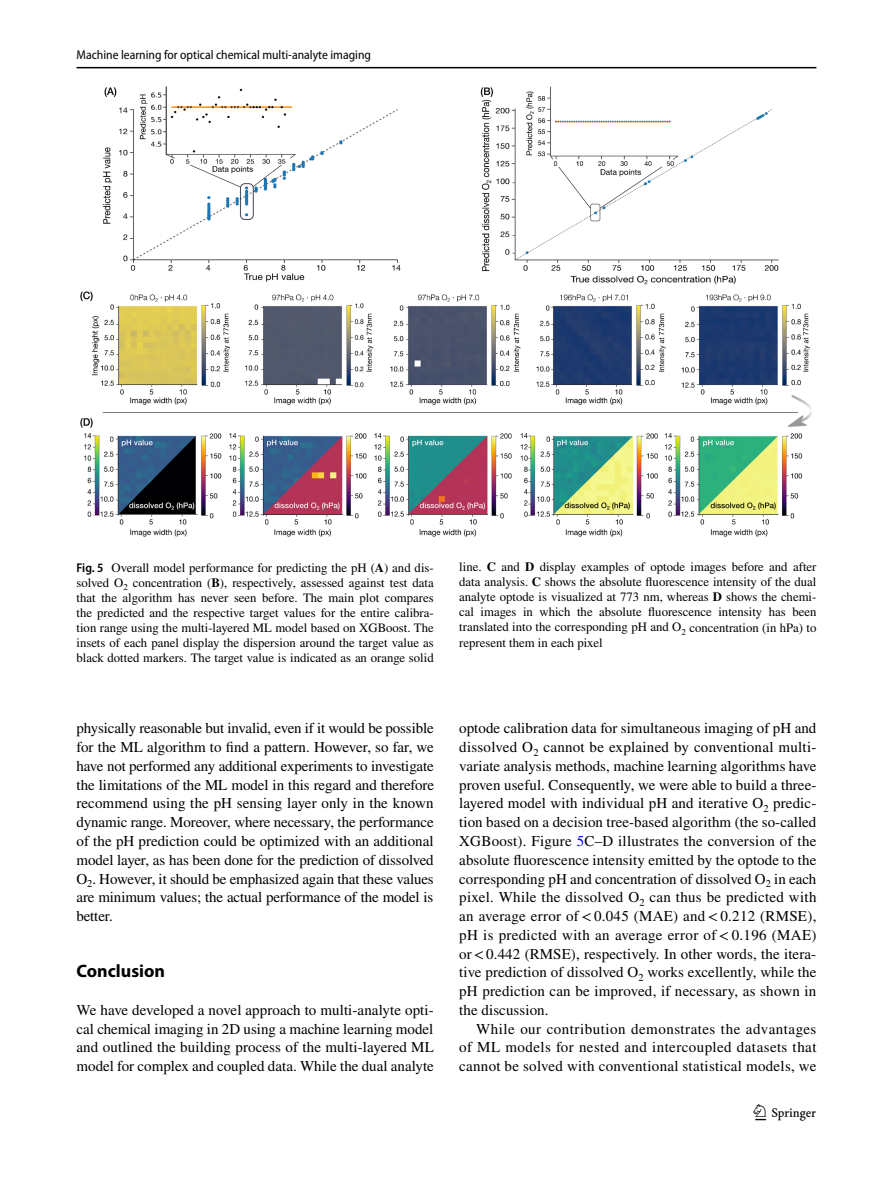
<style>
.page{position:relative;width:893px;height:1187px;background:#fff}
.page>*{position:absolute;margin:0;border:0;box-sizing:border-box;transform-origin:0 0}
.t1{font:22.5px "Springnew Regular 3";color:#000}
.t2{font:700 18px "Myriad Pro";color:#000}
.t3{font:15px/18.8px "STIX";color:#000;text-align:justify}
.t4{font:12.75px/15px "STIX";color:#000;text-align:justify}
.t5{font:semi-condensed 12.75px "Myriad Pro";color:#000}
.s1{font-family:"Myriad Pro";font-weight:600;font-stretch:semi-condensed}
.s2{font-weight:700}
.s3{color:#00f}
</style>
<div class="page">
<hr style="left:77px;top:67px;width:739px;height:1px;background:#000">
<img style="left:81px;top:87px;width:731px;height:449px">
<p class="t5" style="left:77px;top:48px;width:296px">Machine learning for optical chemical multi‑analyte imaging</p>
<p class="t4" style="left:77px;top:560px;width:359px"><span class="s1">Fig. 5</span> Overall model performance for predicting the pH (<span class="s2">A</span>) and dis&shy;solved O<sub>2</sub> concentration (<span class="s2">B</span>), respectively, assessed against test data that the algorithm has never seen before. The main plot compares the predicted and the respective target values for the entire calibra&shy;tion range using the multi-layered ML model based on XGBoost. The insets of each panel display the dispersion around the target value as black dotted markers. The target value is indicated as an orange solid</p>
<p class="t4" style="left:459px;top:560px;width:359px">line. <span class="s2">C</span> and <span class="s2">D</span> display examples of optode images before and after data analysis. <span class="s2">C</span> shows the absolute fluorescence intensity of the dual analyte optode is visualized at 773 nm, whereas <span class="s2">D</span> shows the chemi&shy;cal images in which the absolute fluorescence intensity has been translated into the corresponding pH and O<sub>2</sub> concentration (in hPa) to represent them in each pixel</p>
<p class="t3" style="left:77px;top:720px;width:359px">physically reasonable but invalid, even if it would be possible for the ML algorithm to find a pattern. However, so far, we have not performed any additional experiments to investigate the limitations of the ML model in this regard and therefore recommend using the pH sensing layer only in the known dynamic range. Moreover, where necessary, the performance of the pH prediction could be optimized with an additional model layer, as has been done for the prediction of dissolved O<sub>2</sub>. However, it should be emphasized again that these values are minimum values; the actual performance of the model is better.</p>
<p class="t2" style="left:77px;top:959px;width:90px">Conclusion</p>
<p class="t3" style="left:77px;top:1001px;width:359px">We have developed a novel approach to multi-analyte opti&shy;cal chemical imaging in 2D using a machine learning model and outlined the building process of the multi-layered ML model for complex and coupled data. While the dual analyte</p>
<p class="t3" style="left:459px;top:720px;width:359px">optode calibration data for simultaneous imaging of pH and dissolved O<sub>2</sub> cannot be explained by conventional multi&shy;variate analysis methods, machine learning algorithms have proven useful. Consequently, we were able to build a three&shy;layered model with individual pH and iterative O<sub>2</sub> predic&shy;tion based on a decision tree-based algorithm (the so-called XGBoost). Figure <span class="s3">5</span>C–D illustrates the conversion of the absolute fluorescence intensity emitted by the optode to the corresponding pH and concentration of dissolved O<sub>2</sub> in each pixel. While the dissolved O<sub>2</sub> can thus be predicted with an average error of&lt;0.045 (MAE) and&lt;0.212 (RMSE), pH is predicted with an average error of&lt;0.196 (MAE) or&lt;0.442 (RMSE), respectively. In other words, the itera&shy;tive prediction of dissolved O<sub>2</sub> works excellently, while the pH prediction can be improved, if necessary, as shown in the discussion.</p>
<p class="t3" style="left:459px;top:1020px;width:359px;text-indent:17px">While our contribution demonstrates the advantages of ML models for nested and intercoupled datasets that cannot be solved with conventional statistical models, we</p>
<h1 class="t1" style="left:755px;top:1104px;width:62px">1 3</h1>
</div>
